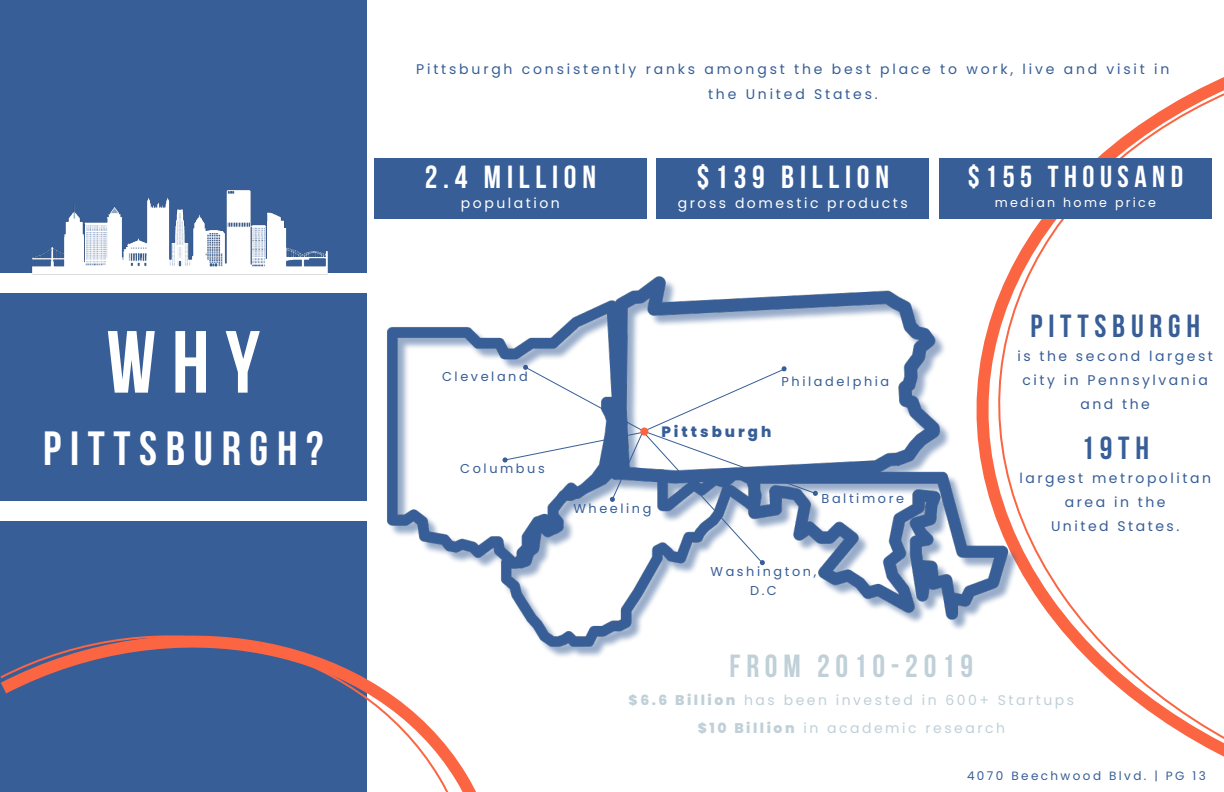
<style>
.page{position:relative;width:1224px;height:792px;background:#fff}
.page>*{position:absolute;margin:0;border:0;box-sizing:border-box;transform-origin:0 0}
.t1{font:700 88px "Bebas Neue";color:#fff}
.t2{font:700 48px "Bebas Neue";letter-spacing:.18em;color:#fff}
.t3{font:700 32px "Bebas Neue";letter-spacing:.18em;color:#fff}
.t4{font:700 32px "Bebas Neue";letter-spacing:.18em;color:#375e97}
.t5{font:700 32px "Bebas Neue";letter-spacing:.18em;color:#bfd0d8}
.t6{font:700 30.4px "Bebas Neue";letter-spacing:.18em;color:#fff}
.t7{font:800 15px "Poppins";letter-spacing:.2em;color:#375e97}
.t8{font:14px/25px "Poppins";letter-spacing:.2em;color:#375e97;text-align:center}
.t9{font:14px/24px "Poppins";letter-spacing:.18em;color:#375e97;text-align:center}
.t10{font:14px "Poppins";letter-spacing:.18em;color:#bfd0d8}
.t11{font:14px "Poppins";letter-spacing:.18em;color:#fff}
.t12{font:12.9px/19.3px "Poppins";letter-spacing:.2em;color:#375e97;text-align:center}
.t13{font:12.7px "Poppins";letter-spacing:.18em;color:#fff}
.t14{font:12px "Poppins";letter-spacing:.2em;color:#375e97}
.s1{font-weight:800}
</style>
<div class="page">
<div style="left:0;top:0;width:367px;height:792px;background:#375e97"></div>
<div style="left:0;top:502px;width:367px;height:19px;background:#fff"></div>
<div style="left:0;top:273px;width:367px;height:19px;background:#fff"></div>
<svg style="left:0;top:635px;width:476px;height:157px"></svg>
<svg style="left:928px;top:80px;width:296px;height:677px"></svg>
<div style="left:374px;top:159px;width:273px;height:60px;background:#375e97"></div>
<div style="left:657px;top:159px;width:272px;height:60px;background:#375e97"></div>
<div style="left:939px;top:159px;width:273px;height:60px;background:#375e97"></div>
<img style="left:360px;top:273px;width:672px;height:390px">
<svg style="left:503px;top:365px;width:315px;height:200px"></svg>
<div style="left:640px;top:428px;width:8px;height:8px;background:#fb6542;border-radius:50%"></div>
<img style="left:31px;top:190px;width:340px;height:97px">
<p class="t1" style="left:107px;top:314px;width:155px">WHY</p>
<p class="t2" style="left:43px;top:422px;width:282px">PITTSBURGH?</p>
<p class="t8" style="left:416px;top:57px;width:755px">Pittsburgh consistently ranks amongst the best place to work, live and visit in the United States.</p>
<p class="t3" style="left:425px;top:159px;width:173px">2.4 MILLION</p>
<p class="t11" style="left:461px;top:195px;width:100px">population</p>
<p class="t3" style="left:697px;top:159px;width:194px">$139 BILLION</p>
<p class="t11" style="left:678px;top:195px;width:232px">gross domestic products</p>
<p class="t12" style="left:442px;top:367px;width:87px">Cleveland</p>
<p class="t12" style="left:460px;top:459px;width:86px">Columbus</p>
<p class="t12" style="left:782px;top:372px;width:109px">Philadelphia</p>
<p class="t7" style="left:661px;top:423px;width:112px">Pittsburgh</p>
<p class="t12" style="left:573px;top:499px;width:80px">Wheeling</p>
<p class="t12" style="left:822px;top:488px;width:84px">Baltimore</p>
<p class="t12" style="left:711px;top:562px;width:107px">Washington,<br>D.C</p>
<p class="t6" style="left:968px;top:159px;width:217px">$155 THOUSAND</p>
<p class="t13" style="left:995px;top:195px;width:163px">median home price</p>
<p class="t4" style="left:1030px;top:308px;width:171px">PITTSBURGH</p>
<p class="t9" style="left:1017px;top:344px;width:197px">is the second largest city in Pennsylvania and the</p>
<p class="t4" style="left:1081px;top:430px;width:69px">19TH</p>
<p class="t9" style="left:1019px;top:466px;width:193px">largest metropolitan area in the</p>
<p class="t9" style="left:1051px;top:514px;width:130px">United States.</p>
<p class="t5" style="left:730px;top:648px;width:245px">FROM 2010-2019</p>
<p class="t10" style="left:629px;top:692px;width:447px"><span class="s1">$6.6 Billion</span> has been invested in 600+ Startups</p>
<p class="t10" style="left:698px;top:720px;width:309px"><span class="s1">$10 Billion</span> in academic research</p>
<p class="t14" style="left:967px;top:769px;width:240px">4070 Beechwood Blvd. | PG 13</p>
</div>
